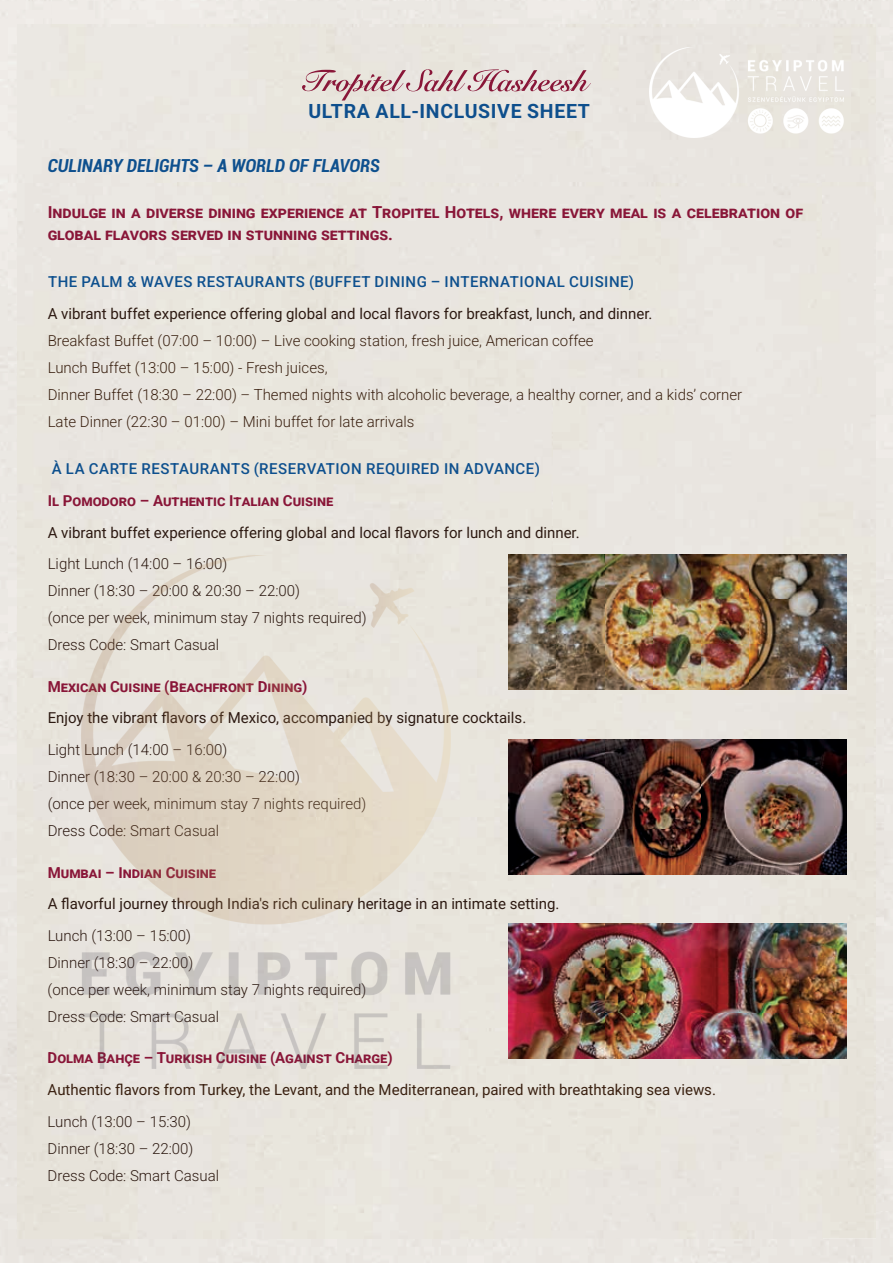
<style>
.page{position:relative;width:893px;height:1263px;background:#fff}
.page>*{position:absolute;margin:0;border:0;box-sizing:border-box;transform-origin:0 0}
.t1{font:700 19.5px "Roboto";letter-spacing:.035em;color:#0e4f8d}
.t2{font:italic 700 condensed 18px "Roboto";color:#0e508e}
.t3{font:700 16.5px/22.5px "Roboto";color:#891638}
.t4{font:300 15px/27px "Roboto";color:#2d1a12}
.t5{font:15px "Roboto";color:#2d1a12}
.t6{font:300 15px/27px "Roboto";color:#3a2111}
.t7{font:700 15px "Roboto";color:#891638}
.t8{font:500 15px "Roboto";letter-spacing:.035em;color:#0e508e}
.t9{font:15px "Roboto";color:#3a2111}
</style>
<div class="page">
<div style="left:17px;top:183px;width:483px;height:1055px;background:#e9e5dd"></div>
<div style="left:500px;top:1027px;width:161px;height:211px;background:#e9e5dd"></div>
<div style="left:500px;top:394px;width:54px;height:633px;background:#e9e5dd"></div>
<div style="left:554px;top:869px;width:322px;height:105px;background:#e9e5dd"></div>
<div style="left:554px;top:658px;width:322px;height:105px;background:#e9e5dd"></div>
<div style="left:661px;top:1058px;width:161px;height:180px;background:#e9e5e0"></div>
<div style="left:715px;top:394px;width:161px;height:211px;background:#e9e5e0"></div>
<div style="left:822px;top:974px;width:54px;height:264px;background:#e7e3da"></div>
<div style="left:846px;top:763px;width:30px;height:106px;background:#e7e3da"></div>
<div style="left:846px;top:605px;width:30px;height:53px;background:#e9e6dd"></div>
<svg style="left:302px;top:69px;width:289px;height:32px;background:#d8c1c1"></svg>
<img style="left:509px;top:740px;width:337px;height:135px">
<img style="left:509px;top:554px;width:337px;height:135px">
<img style="left:509px;top:923px;width:337px;height:135px">
<img style="left:81px;top:555px;width:370px;height:513px">
<img style="left:649px;top:48px;width:195px;height:90px">
<h1 class="t1" style="left:308px;top:97px;width:283px">ULTRA ALL-INCLUSIVE SHEET</h1>
<p class="t2" style="left:48px;top:153px;width:334px">CULINARY DELIGHTS – A WORLD OF FLAVORS</p>
<p class="t3" style="left:48px;top:200px;width:757px">INDULGE IN A DIVERSE DINING EXPERIENCE AT TROPITEL HOTELS, WHERE EVERY MEAL IS A CELEBRATION OF<br>GLOBAL FLAVORS SERVED IN STUNNING SETTINGS.</p>
<p class="t8" style="left:48px;top:271px;width:588px">THE PALM &amp; WAVES RESTAURANTS (BUFFET DINING – INTERNATIONAL CUISINE)</p>
<p class="t5" style="left:48px;top:303px;width:606px">A vibrant buffet experience offering global and local flavors for breakfast, lunch, and dinner.</p>
<p class="t6" style="left:48px;top:327px;width:696px">Breakfast Buffet (07:00 – 10:00) – Live cooking station, fresh juice, American coffee<br>Lunch Buffet (13:00 – 15:00) - Fresh juices,<br>Dinner Buffet (18:30 – 22:00) – Themed nights with alcoholic beverage, a healthy corner, and a kids’ corner Late Dinner (22:30 – 01:00) – Mini buffet for late arrivals</p>
<p class="t8" style="left:52px;top:458px;width:490px">À LA CARTE RESTAURANTS (RESERVATION REQUIRED IN ADVANCE)</p>
<p class="t7" style="left:48px;top:490px;width:287px">IL POMODORO – AUTHENTIC ITALIAN CUISINE</p>
<p class="t5" style="left:48px;top:522px;width:534px">A vibrant buffet experience offering global and local flavors for lunch and dinner.</p>
<p class="t4" style="left:48px;top:550px;width:320px">Light Lunch (14:00 – 16:00)<br>Dinner (18:30 – 20:00 &amp; 20:30 – 22:00)<br>(once per week, minimum stay 7 nights required)<br>Dress Code: Smart Casual</p>
<p class="t7" style="left:48px;top:676px;width:261px">MEXICAN CUISINE (BEACHFRONT DINING)</p>
<p class="t5" style="left:48px;top:708px;width:480px">Enjoy the vibrant flavors of Mexico, accompanied by signature cocktails.</p>
<p class="t4" style="left:48px;top:735px;width:320px">Light Lunch (14:00 – 16:00)<br>Dinner (18:30 – 20:00 &amp; 20:30 – 22:00)<br>(once per week, minimum stay 7 nights required)<br>Dress Code: Smart Casual</p>
<p class="t7" style="left:48px;top:862px;width:170px">MUMBAI – INDIAN CUISINE</p>
<p class="t5" style="left:48px;top:893px;width:513px">A flavorful journey through India's rich culinary heritage in an intimate setting.</p>
<p class="t4" style="left:48px;top:921px;width:320px">Lunch (13:00 – 15:00)<br>Dinner (18:30 – 22:00)<br>(once per week, minimum stay 7 nights required)<br>Dress Code: Smart Casual</p>
<p class="t7" style="left:48px;top:1047px;width:347px">DOLMA BAHÇE – TURKISH CUISINE (AGAINST CHARGE)</p>
<p class="t9" style="left:48px;top:1079px;width:670px">Authentic flavors from Turkey, the Levant, and the Mediterranean, paired with breathtaking sea views.</p>
<p class="t4" style="left:48px;top:1107px;width:173px">Lunch (13:00 – 15:30)<br>Dinner (18:30 – 22:00)<br>Dress Code: Smart Casual</p>
</div>
